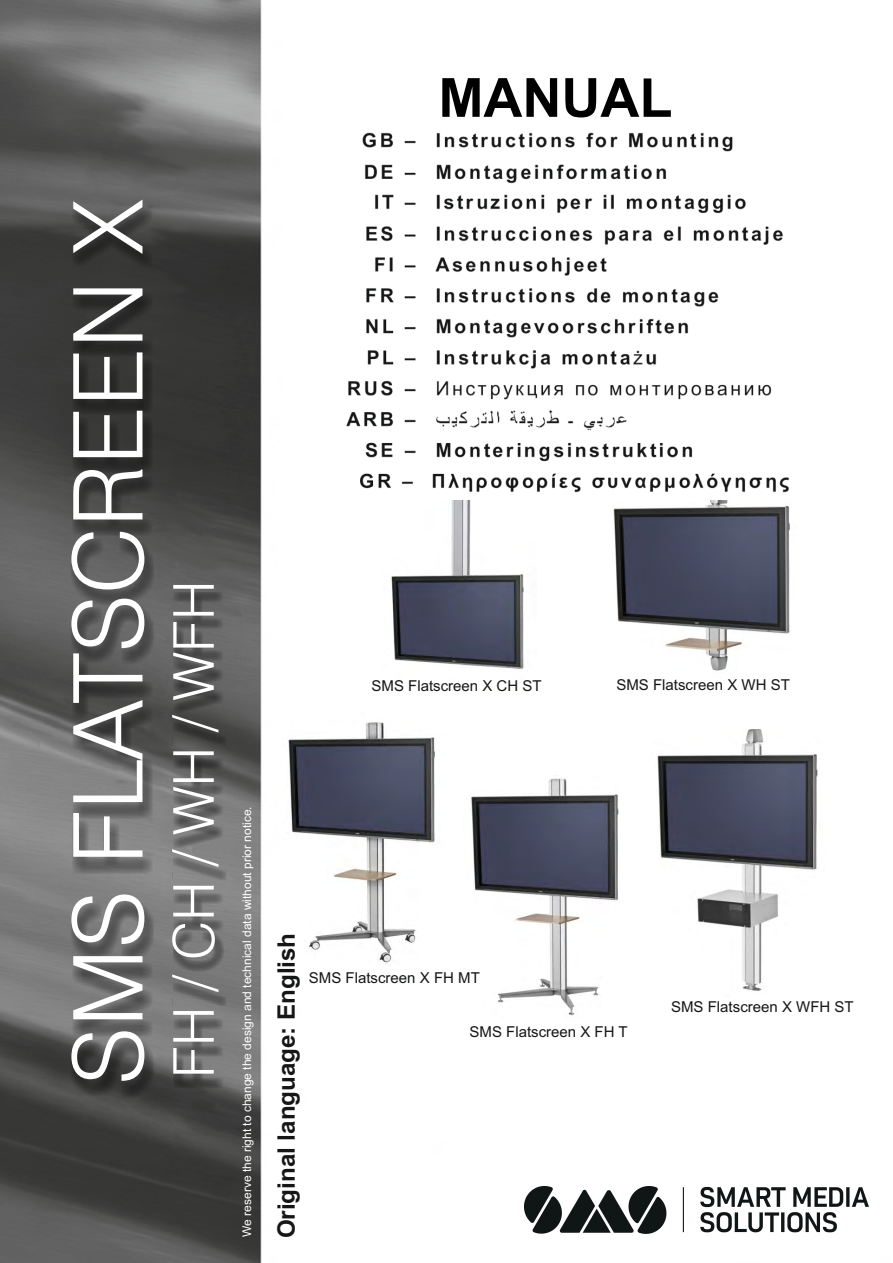
<style>
.page{position:relative;width:893px;height:1263px;background:#fff}
.page>*{position:absolute;margin:0;border:0;box-sizing:border-box;transform-origin:0 0}
.t1{font:300 96.3px "Swiss 721 BT";color:#fff}
.t2{font:300 56.25px "Swiss 721 BT";color:#fff}
.t3{font:700 54px "Arial";color:#000}
.t4{font:700 24.15px "Arial";color:#151616}
.t5{font:15px "Arial";color:#151616}
.t6{font:12px "Arial";color:#fff}
</style>
<div class="page">
<img style="left:0;top:0;width:761px;height:1263px">
<div style="left:70px;top:205px;width:84px;height:896px;background:#151616;opacity:.49"></div>
<div style="left:471px;top:1041px;width:413px;height:218px;background:#fff"></div>
<img style="left:382px;top:499px;width:154px;height:227px">
<img style="left:281px;top:709px;width:163px;height:266px">
<img style="left:463px;top:776px;width:161px;height:243px">
<img style="left:650px;top:730px;width:168px;height:268px">
<img style="left:609px;top:499px;width:181px;height:176px">
<img style="left:289px;top:130px;width:500px;height:369px">
<div style="left:173px;top:592px;width:53px;height:500px;background:#151616;opacity:.49"></div>
<img style="left:525px;top:1186px;width:344px;height:47px">
<h3 class="t3" style="left:438px;top:77px;width:235px">MANUAL</h3>
<h1 class="t1" style="left:69px;top:1085px;width:888px;rotate:-90deg">SMS FLATSCREEN X</h1>
<h2 class="t2" style="left:171px;top:1078px;width:499px;rotate:-90deg">FH / CH / WH / WFH</h2>
<p class="t5" style="left:372px;top:680px;width:172px">SMS Flatscreen X CH ST</p>
<p class="t5" style="left:616px;top:679px;width:175px">SMS Flatscreen X WH ST</p>
<p class="t6" style="left:242px;top:1237px;width:432px;rotate:-90deg">We reserve the right to change the design and technical data without prior notice.</p>
<h3 class="t4" style="left:277px;top:1238px;width:307px;rotate:-90deg">Original language: English</h3>
<p class="t5" style="left:309px;top:972px;width:172px">SMS Flatscreen X FH MT</p>
<p class="t5" style="left:470px;top:1026px;width:160px">SMS Flatscreen X FH T</p>
<p class="t5" style="left:671px;top:1001px;width:184px">SMS Flatscreen X WFH ST</p>
</div>
